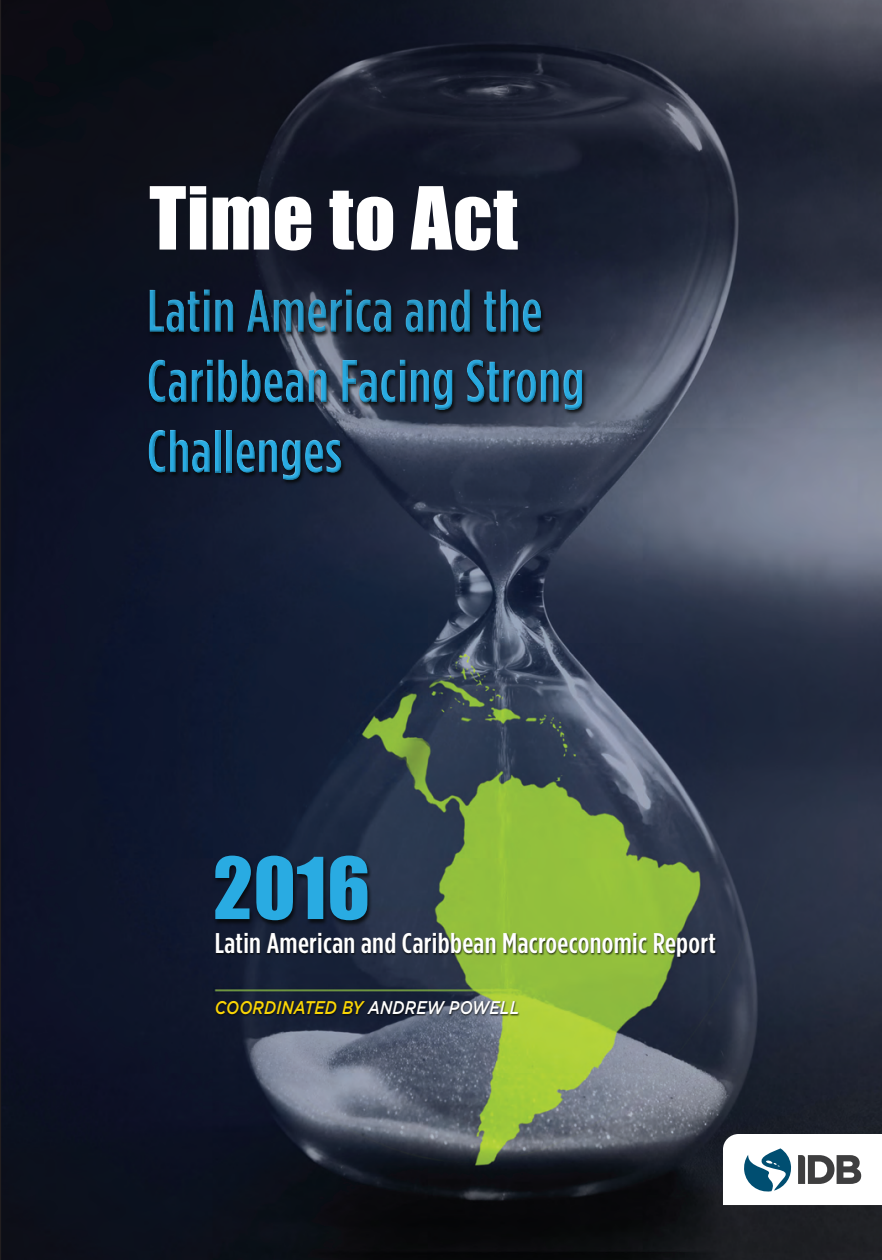
<style>
.page{position:relative;width:882px;height:1260px;background:#fff}
.page>*{position:absolute;margin:0;border:0;box-sizing:border-box;transform-origin:0 0}
.t1{font:80.15px "Impact";letter-spacing:.01em;color:#fff}
.t2{font:78.75px "Impact";color:#29abe2}
.t3{font:500 60.2px/70.2px "Gotham Condensed";letter-spacing:.01em;color:#29abe2}
.t4{font:500 28.53px "Gotham Condensed";letter-spacing:.01em;color:#fff;scale:1.1 1}
.t5{font:italic 500 18.38px "Gotham";letter-spacing:.01em;color:#fad506;scale:.85 1}
.s1{color:#fff}
</style>
<div class="page">
<img style="left:1px;top:0;width:881px;height:1260px">
<svg style="left:723px;top:1134px;width:159px;height:71px"></svg>
<div style="left:147px;top:289px;width:440px;height:197px;background:#040503;opacity:.84"></div>
<div style="left:147px;top:289px;width:438px;height:193px;background:#040503;opacity:.75"></div>
<svg style="left:0;top:0;width:1px;height:1260px"></svg>
<svg style="left:10px;top:41px;width:653px;height:363px;background:#161b28"></svg>
<div style="left:216px;top:932px;width:502px;height:28px;background:#040503;opacity:.75"></div>
<div style="left:214px;top:855px;width:158px;height:72px;background:#040503;opacity:.75"></div>
<div style="left:215px;top:1001px;width:305px;height:16px;background:#040503;opacity:.75"></div>
<h1 class="t1" style="left:149px;top:156px;width:370px">Time to Act</h1>
<p class="t3" style="left:147px;top:275px;width:439px">Latin America and the<br>Caribbean Facing Strong<br>Challenges</p>
<h2 class="t2" style="left:213px;top:827px;width:158px">2016</h2>
<p class="t4" style="left:215px;top:927px;width:457px">Latin American and Caribbean Macroeconomic Report</p>
<p class="t5" style="left:215px;top:995px;width:360px">COORDINATED BY <span class="s1">ANDREW POWELL</span></p>
</div>
